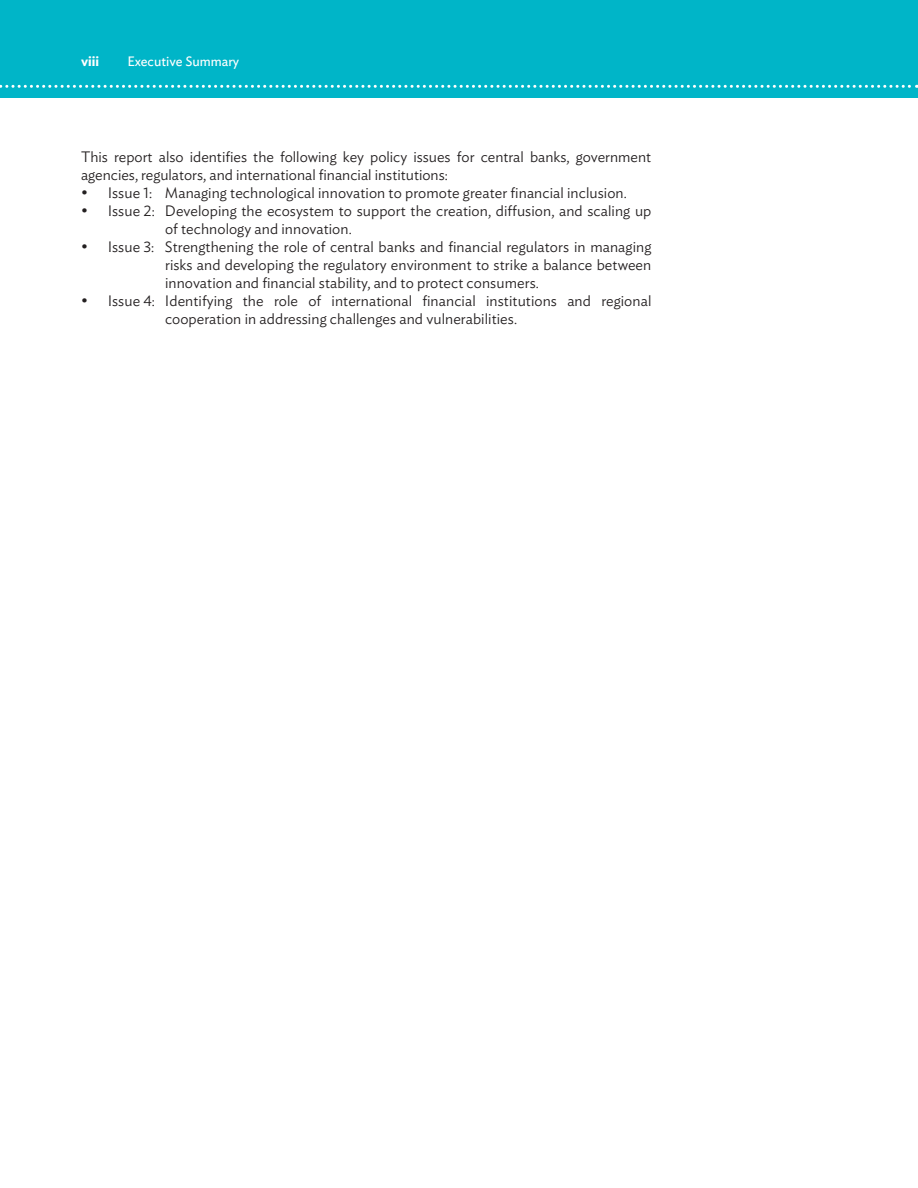
<style>
.page{position:relative;width:918px;height:1188px;background:#fff}
.page>*{position:absolute;margin:0;border:0;box-sizing:border-box;transform-origin:0 0}
.Body_text{font:300 15px/18px "Ideal Sans";letter-spacing:.005em;color:#231f20}
.t1{font:13.5px "Ideal Sans";color:#fff}
.t2{font:600 13.5px "Ideal Sans";color:#fff}
</style>
<div class="page">
<div style="left:0;top:0;width:918px;height:97px;background:#00b5c8"></div>
<svg style="left:0;top:85px;width:918px;height:3px"></svg>
<p class="t2" style="left:81px;top:51px;width:20px">viii</p>
<p class="t1" style="left:127px;top:51px;width:113px">Executive Summary</p>
<p class="Body_text" style="left:81px;top:146px;width:572px">This report also identifies the following key policy issues for central banks, government agencies, regulators, and international financial institutions:</p>
<p class="Body_text" style="left:81px;top:182px;width:547px">• Issue 1: Managing technological innovation to promote greater financial inclusion.</p>
<p class="Body_text" style="left:165px;top:200px;width:488px;text-indent:-84px">• Issue 2: Developing the ecosystem to support the creation, diffusion, and scaling up of technology and innovation.</p>
<p class="Body_text" style="left:165px;top:236px;width:488px;text-align:justify;text-indent:-84px">• Issue 3: Strengthening the role of central banks and financial regulators in managing risks and developing the regulatory environment to strike a balance between innovation and financial stability, and to protect consumers.</p>
<p class="Body_text" style="left:165px;top:290px;width:488px;text-indent:-84px">• Issue 4: Identifying the role of international financial institutions and regional cooperation in addressing challenges and vulnerabilities.</p>
</div>
